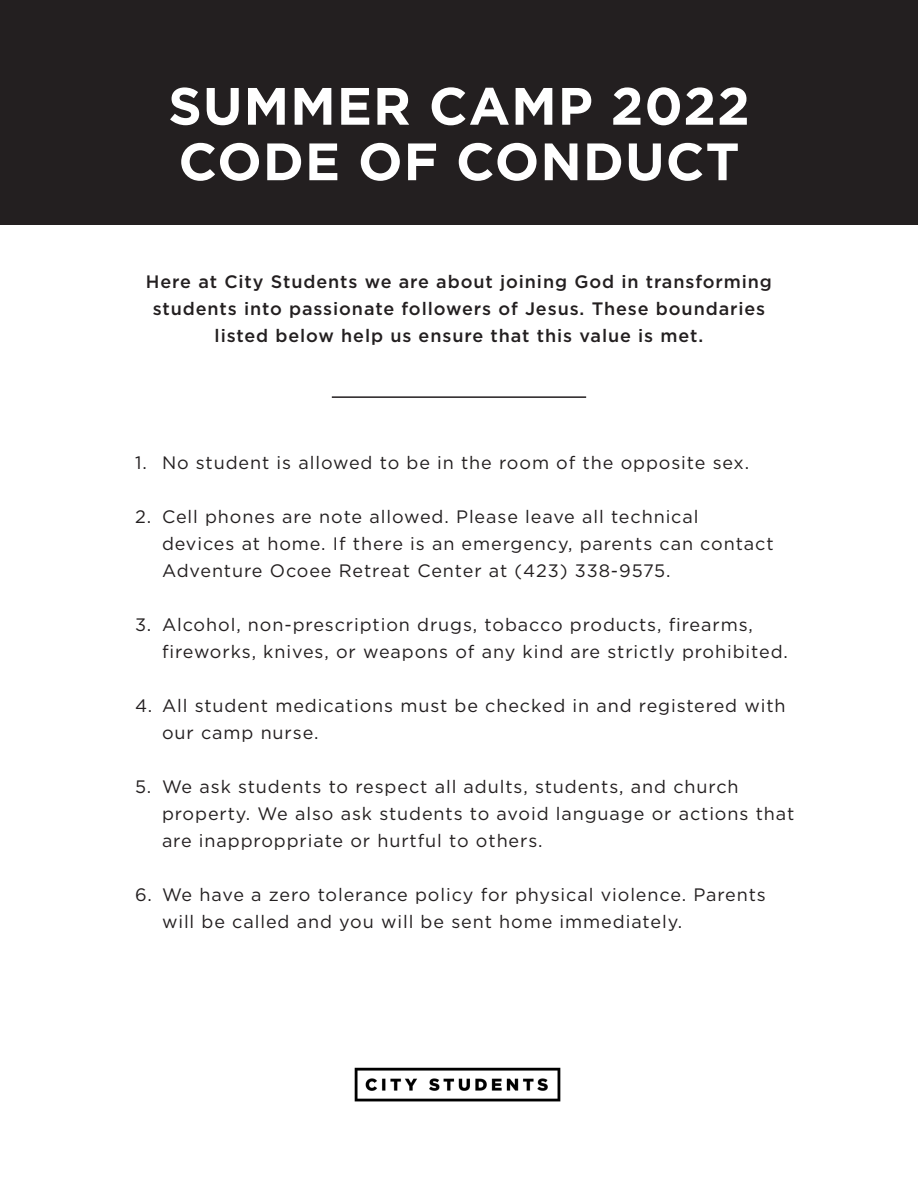
<style>
.page{position:relative;width:918px;height:1188px;background:#fff}
.page>*{position:absolute;margin:0;border:0;box-sizing:border-box;transform-origin:0 0}
.t1{font:700 52.5px "Gotham";letter-spacing:.02em;color:#fff}
.t2{font:18px/27px "Gotham";letter-spacing:.05em;color:#231f20}
.t3{font:500 18px/27px "Gotham";letter-spacing:.05em;color:#231f20;text-align:center}
</style>
<div class="page">
<div style="left:0;top:0;width:918px;height:225px;background:#231f20"></div>
<hr style="left:332px;top:396px;width:254px;height:2px;background:#231f20">
<img style="left:354px;top:1067px;width:207px;height:35px">
<p class="t1" style="left:168px;top:76px;width:583px">SUMMER CAMP 2022</p>
<p class="t1" style="left:178px;top:131px;width:563px">CODE OF CONDUCT</p>
<p class="t3" style="left:146px;top:268px;width:628px">Here at City Students we are about joining God in transforming students into passionate followers of Jesus. These boundaries listed below help us ensure that this value is met.</p>
<p class="t2" style="left:135px;top:448px;width:616px">1. No student is allowed to be in the room of the opposite sex.</p>
<p class="t2" style="left:162px;top:502px;width:613px;text-indent:-27px">2. Cell phones are note allowed. Please leave all technical devices at home. If there is an emergency, parents can contact<br>Adventure Ocoee Retreat Center at (423) 338-9575.</p>
<p class="t2" style="left:162px;top:610px;width:628px;text-indent:-27px">3. Alcohol, non-prescription drugs, tobacco products, firearms, fireworks, knives, or weapons of any kind are strictly prohibited.</p>
<p class="t2" style="left:162px;top:691px;width:625px;text-indent:-27px">4. All student medications must be checked in and registered with our camp nurse.</p>
<p class="t2" style="left:162px;top:772px;width:634px;text-indent:-27px">5. We ask students to respect all adults, students, and church property. We also ask students to avoid language or actions that are inapproppriate or hurtful to others.</p>
<p class="t2" style="left:162px;top:880px;width:605px;text-indent:-27px">6. We have a zero tolerance policy for physical violence. Parents will be called and you will be sent home immediately.</p>
</div>
